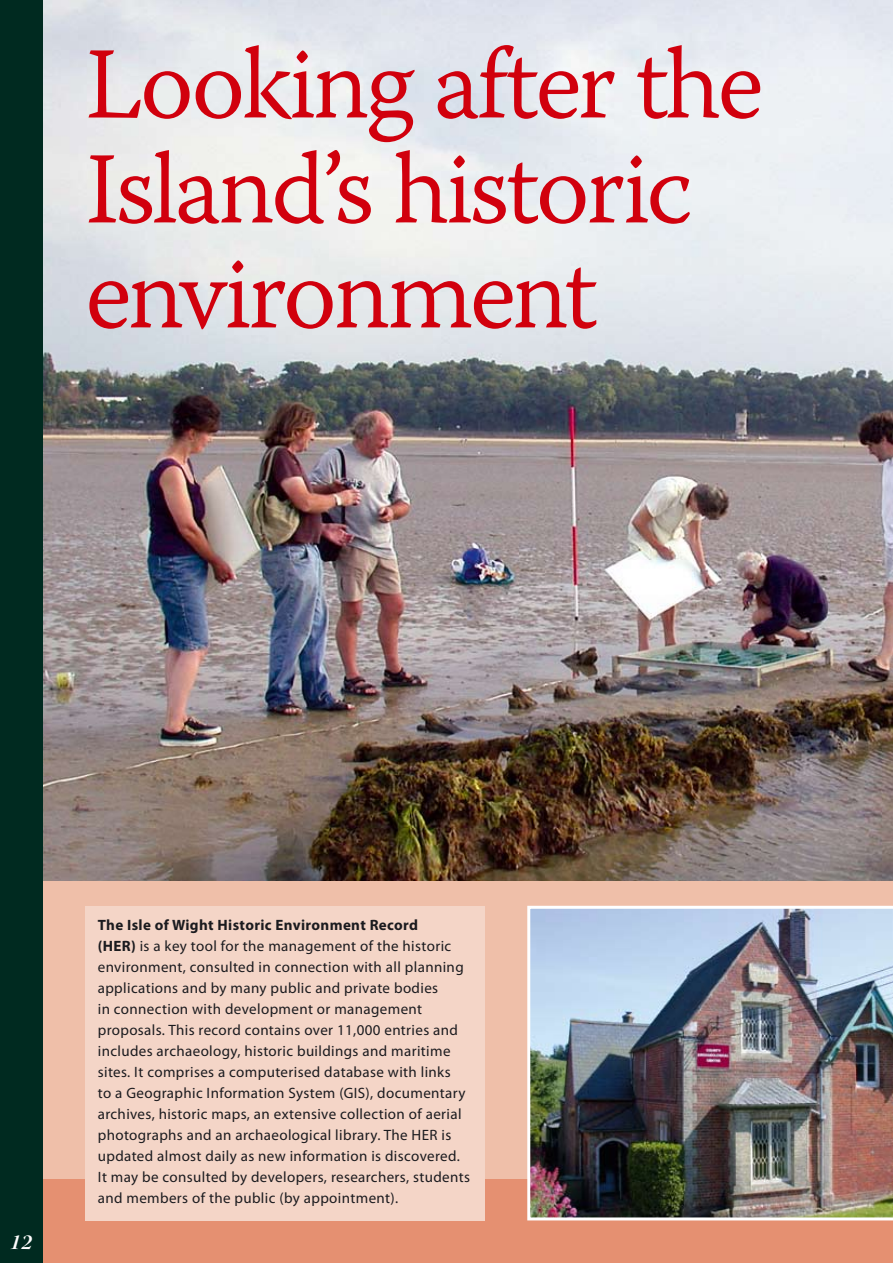
<style>
.page{position:relative;width:893px;height:1263px;background:#fff}
.page>*{position:absolute;margin:0;border:0;box-sizing:border-box;transform-origin:0 0}
.t1{font:102px/105px "Warnock Pro Light Capt";letter-spacing:-.04em;color:#d1000d}
.t2{font:21px "Warnock Pro Bold It Disp";color:#fff}
.t3{font:15px/21px "Myriad Pro";letter-spacing:.025em;color:#1b1b1f}
.s1{font-weight:700}
</style>
<div class="page">
<div style="left:0;top:880px;width:893px;height:383px;background:#efbfa9"></div>
<div style="left:0;top:1180px;width:893px;height:83px;background:#e59071"></div>
<img style="left:43px;top:0;width:850px;height:880px">
<div style="left:0;top:0;width:43px;height:1263px;background:#002a20"></div>
<div style="left:85px;top:906px;width:400px;height:314px;background:#f4d5c7"></div>
<img style="left:527px;top:906px;width:366px;height:314px">
<h1 class="t1" style="left:85px;top:41px;width:680px">Looking after the<br>Island’s historic environment</h1>
<h2 class="t2" style="left:10px;top:1230px;width:23px">12</h2>
<p class="t3" style="left:98px;top:915px;width:374px"><span class="s1">The Isle of Wight Historic Environment Record<br>(HER)</span> is a key tool for the management of the historic environment, consulted in connection with all planning applications and by many public and private bodies<br>in connection with development or management proposals. This record contains over 11,000 entries and includes archaeology, historic buildings and maritime sites. It comprises a computerised database with links<br>to a Geographic Information System (GIS), documentary archives, historic maps, an extensive collection of aerial photographs and an archaeological library. The HER is updated almost daily as new information is discovered.<br>It may be consulted by developers, researchers, students and members of the public (by appointment).</p>
</div>
